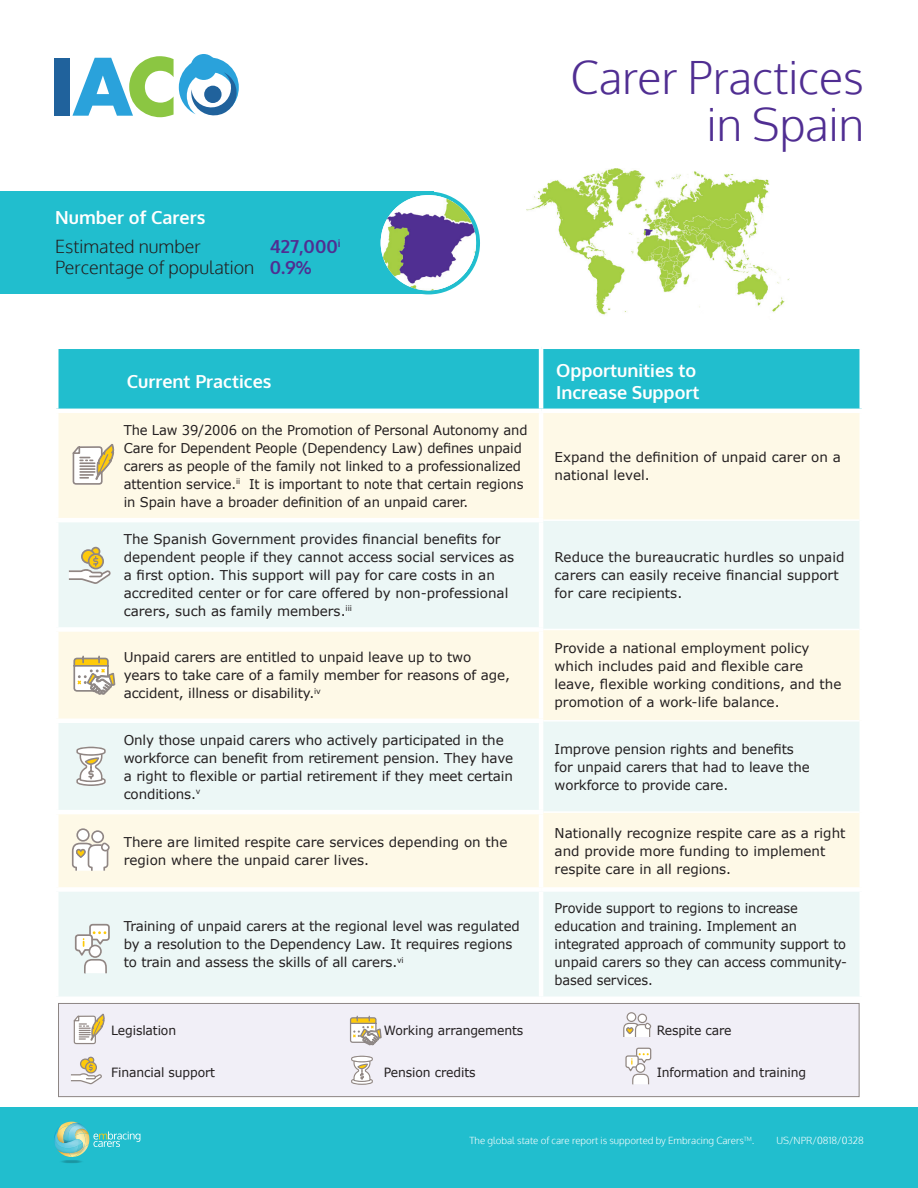
<style>
.page{position:relative;width:918px;height:1188px;background:#fff}
.page>*{position:absolute;margin:0;border:0;box-sizing:border-box;transform-origin:0 0}
.t1{font:300 45px/46.5px "Oxygen";color:#502e92;text-align:right}
.t2{font:700 18px/21.6px "Oxygen";color:#fff}
.t3{font:300 18px/21.6px "Oxygen";color:#231f20}
.t4{font:13.5px/18px "Verdana";letter-spacing:-.01em;color:#231f20}
.t5{font:13.5px/18px "Verdana";letter-spacing:-.01em;color:#231f20;scale:.96 1}
.t6{font:12.75px "Verdana";letter-spacing:-.01em;color:#231f20}
.t7{font:300 9.75px "Oxygen";color:#fff}
.s1{font-weight:700;color:#502e92}
</style>
<div class="page">
<div style="left:58px;top:349px;width:802px;height:60px;background:#21bece"></div>
<div style="left:58px;top:413px;width:802px;height:106px;background:#fef9e7"></div>
<svg style="left:58px;top:521px;width:802px;height:475px;background:#f2f7f0"></svg>
<hr style="left:543px;top:629px;width:317px;height:1px;background:#fff">
<hr style="left:543px;top:720px;width:317px;height:2px;background:#fff">
<hr style="left:543px;top:811px;width:317px;height:2px;background:#fff">
<div style="left:54px;top:887px;width:487px;height:5px;background:#fff"></div>
<hr style="left:54px;top:810px;width:489px;height:4px;background:#fff">
<hr style="left:54px;top:719px;width:489px;height:4px;background:#fff">
<div style="left:54px;top:627px;width:489px;height:5px;background:#fff"></div>
<hr style="left:539px;top:349px;width:4px;height:60px;background:#fff">
<hr style="left:539px;top:413px;width:4px;height:105px;background:#fff">
<hr style="left:54px;top:518px;width:489px;height:4px;background:#fff">
<hr style="left:539px;top:522px;width:4px;height:105px;background:#fff">
<hr style="left:539px;top:632px;width:4px;height:87px;background:#fff">
<hr style="left:539px;top:723px;width:4px;height:87px;background:#fff">
<hr style="left:539px;top:814px;width:4px;height:73px;background:#fff">
<div style="left:541px;top:887px;width:323px;height:5px;background:#fff"></div>
<hr style="left:539px;top:892px;width:4px;height:105px;background:#fff">
<div style="left:0;top:1107px;width:918px;height:81px;background:#21bece"></div>
<svg style="left:71px;top:444px;width:43px;height:42px"></svg>
<svg style="left:69px;top:546px;width:42px;height:38px;background:#dcdac2"></svg>
<svg style="left:76px;top:747px;width:30px;height:39px"></svg>
<svg style="left:72px;top:828px;width:39px;height:43px"></svg>
<svg style="left:74px;top:923px;width:37px;height:51px"></svg>
<div style="left:59px;top:1003px;width:800px;height:94px;background:#f1eff7"></div>
<div style="left:58px;top:1003px;width:801px;height:94px;border:1px solid #8d8684"></div>
<svg style="left:73px;top:1014px;width:31px;height:31px"></svg>
<svg style="left:71px;top:1056px;width:31px;height:28px"></svg>
<svg style="left:351px;top:1056px;width:22px;height:29px"></svg>
<svg style="left:623px;top:1012px;width:29px;height:73px"></svg>
<div style="left:620px;top:1037px;width:35px;height:9px;background:#f1eff7"></div>
<svg style="left:350px;top:1015px;width:32px;height:31px"></svg>
<svg style="left:72px;top:655px;width:44px;height:42px"></svg>
<img style="left:526px;top:168px;width:264px;height:147px">
<div style="left:0;top:192px;width:433px;height:102px;background:#21bece"></div>
<div style="left:377px;top:192px;width:103px;height:102px;border:4px solid #21bece;border-radius:50%"></div>
<img style="left:381px;top:195px;width:95px;height:96px;border-radius:48px">
<div style="left:54px;top:58px;width:15px;height:58px;background:#20629c"></div>
<svg style="left:72px;top:56px;width:167px;height:62px"></svg>
<div style="left:191px;top:54px;width:26px;height:26px;background:#2aa2db;border-radius:50%"></div>
<div style="left:204px;top:86px;width:18px;height:17px;background:#20629c;border-radius:50%"></div>
<img style="left:65px;top:1122px;width:13px;height:1px">
<img style="left:60px;top:1153px;width:9px;height:4px">
<img style="left:69px;top:1152px;width:15px;height:5px">
<svg style="left:54px;top:1123px;width:86px;height:29px"></svg>
<img style="left:54px;top:1136px;width:25px;height:17px">
<img style="left:55px;top:1133px;width:24px;height:15px">
<h2 class="t2" style="left:55px;top:207px;width:152px">Number of Carers</h2>
<h2 class="t3" style="left:55px;top:236px;width:147px">Estimated number</h2>
<h2 class="t3" style="left:55px;top:236px;width:287px;text-indent:215px"><span class="s1">427,000</span><sup>i<br></sup>Percentage of population <span class="s1">0.9%</span></h2>
<h1 class="t1" style="left:570px;top:56px;width:295px">Carer Practices in Spain</h1>
<h2 class="t2" style="left:127px;top:371px;width:146px">Current Practices</h2>
<h2 class="t2" style="left:556px;top:360px;width:145px">Opportunities to<br>Increase Support</h2>
<p class="t4" style="left:124px;top:421px;width:405px">The Law 39/2006 on the Promotion of Personal Autonomy and Care for Dependent People (Dependency Law) defines unpaid carers as people of the family not linked to a professionalized attention service.<sup>ii</sup> It is important to note that certain regions in Spain have a broader definition of an unpaid carer.</p>
<p class="t4" style="left:555px;top:448px;width:288px">Expand the definition of unpaid carer on a national level.</p>
<p class="t4" style="left:124px;top:530px;width:392px">The Spanish Government provides financial benefits for dependent people if they cannot access social services as a first option. This support will pay for care costs in an accredited center or for care offered by non-professional carers, such as family members.<sup>iii</sup></p>
<p class="t4" style="left:555px;top:548px;width:291px">Reduce the bureaucratic hurdles so unpaid carers can easily receive financial support for care recipients.</p>
<p class="t4" style="left:124px;top:649px;width:388px">Unpaid carers are entitled to unpaid leave up to two years to take care of a family member for reasons of age, accident, illness or disability.<sup>iv</sup></p>
<p class="t4" style="left:555px;top:640px;width:288px">Provide a national employment policy which includes paid and flexible care leave, flexible working conditions, and the promotion of a work-life balance.</p>
<p class="t4" style="left:124px;top:731px;width:391px">Only those unpaid carers who actively participated in the workforce can benefit from retirement pension. They have a right to flexible or partial retirement if they meet certain conditions.<sup>v</sup></p>
<p class="t4" style="left:555px;top:740px;width:257px">Improve pension rights and benefits for unpaid carers that had to leave the workforce to provide care.</p>
<p class="t4" style="left:124px;top:833px;width:385px">There are limited respite care services depending on the region where the unpaid carer lives.</p>
<p class="t4" style="left:555px;top:824px;width:293px">Nationally recognize respite care as a right and provide more funding to implement respite care in all regions.</p>
<p class="t4" style="left:124px;top:918px;width:398px">Training of unpaid carers at the regional level was regulated by a resolution to the Dependency Law. It requires regions to train and assess the skills of all carers.<sup>vi</sup></p>
<p class="t6" style="left:111px;top:1022px;width:66px">Legislation</p>
<p class="t6" style="left:111px;top:1064px;width:105px">Financial support</p>
<p class="t6" style="left:384px;top:1022px;width:141px">Working arrangements</p>
<p class="t6" style="left:384px;top:1064px;width:93px">Pension credits</p>
<p class="t5" style="left:555px;top:900px;width:306px">Provide support to regions to increase education and training. Implement an integrated approach of community support to unpaid carers so they can access community&shy;based services.</p>
<p class="t6" style="left:657px;top:1022px;width:76px">Respite care</p>
<p class="t6" style="left:657px;top:1064px;width:151px">Information and training</p>
<p class="t7" style="left:469px;top:1134px;width:286px">The global state of care report is supported by Embracing Carers<sup>TM</sup>.</p>
<p class="t7" style="left:776px;top:1134px;width:89px">US/NPR/0818/0328</p>
<p class="t7" style="left:579px;top:1134px;width:286px">The global sta of care report is supported by Embracing Carers<sup>TM</sup>.</p>
</div>
